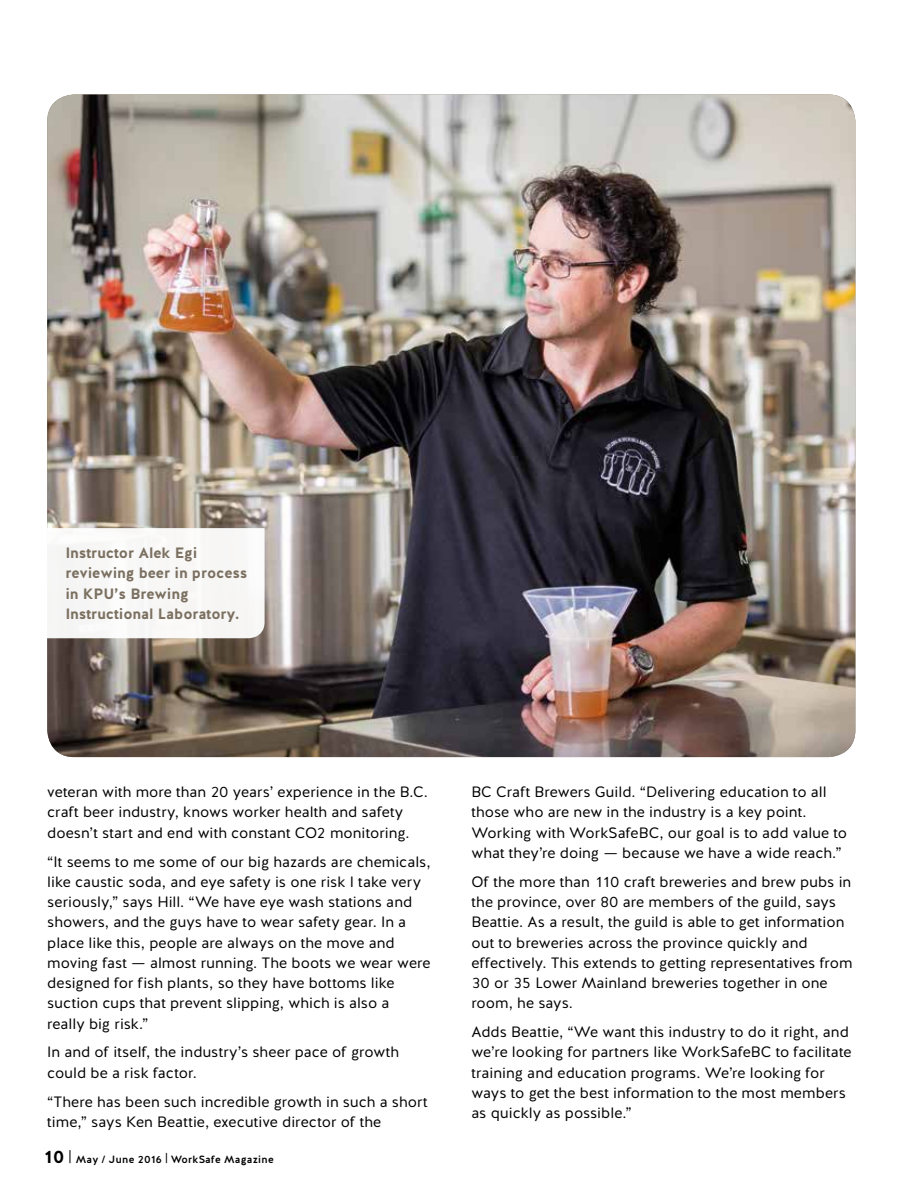
<style>
.page{position:relative;width:918px;height:1188px;background:#fff}
.page>*{position:absolute;margin:0;border:0;box-sizing:border-box;transform-origin:0 0}
.t1{font:18px "Work Safe BC Halis R Bold";color:#000}
.t2{font:15px/20.2px "Work Safe BC Halis R Book";color:#000}
.t3{font:15px/20.2px "Work Safe BC Halis R Bold";letter-spacing:-.01em;color:#7b7060}
.t4{font:10.5px "Work Safe BC Halis R Medium";letter-spacing:.025em;color:#000}
</style>
<div class="page">
<img style="left:47px;top:94px;width:808px;height:663px">
<div style="left:47px;top:528px;width:218px;height:110px;background:#f8f7f6"></div>
<svg style="left:69px;top:1150px;width:1px;height:13px"></svg>
<p class="t3" style="left:65px;top:543px;width:184px">Instructor Alek Egi reviewing beer in process in KPU’s Brewing<br>Instructional Laboratory.</p>
<p class="t2" style="left:47px;top:782px;width:382px">veteran with more than 20 years’ experience in the B.C. craft beer industry, knows worker health and safety doesn’t start and end with constant CO2 monitoring.</p>
<p class="t2" style="left:47px;top:852px;width:385px">“It seems to me some of our big hazards are chemicals, like caustic soda, and eye safety is one risk I take very seriously,” says Hill. “We have eye wash stations and showers, and the guys have to wear safety gear. In a place like this, people are always on the move and moving fast — almost running. The boots we wear were designed for fish plants, so they have bottoms like suction cups that prevent slipping, which is also a really big risk.”</p>
<p class="t2" style="left:47px;top:1042px;width:353px">In and of itself, the industry’s sheer pace of growth could be a risk factor.</p>
<p class="t2" style="left:47px;top:1092px;width:382px">“There has been such incredible growth in such a short time,” says Ken Beattie, executive director of the</p>
<p class="t1" style="left:43px;top:1145px;width:22px">10</p>
<p class="t4" style="left:76px;top:1153px;width:200px">May / June 2016 | WorkSafe Magazine</p>
<p class="t2" style="left:471px;top:782px;width:377px">BC Craft Brewers Guild. “Delivering education to all those who are new in the industry is a key point.<br>Working with WorkSafeBC, our goal is to add value to what they’re doing — because we have a wide reach.”</p>
<p class="t2" style="left:471px;top:872px;width:383px">Of the more than 110 craft breweries and brew pubs in the province, over 80 are members of the guild, says Beattie. As a result, the guild is able to get information out to breweries across the province quickly and effectively. This extends to getting representatives from 30 or 35 Lower Mainland breweries together in one room, he says.</p>
<p class="t2" style="left:471px;top:1022px;width:382px">Adds Beattie, “We want this industry to do it right, and we’re looking for partners like WorkSafeBC to facilitate training and education programs. We’re looking for ways to get the best information to the most members as quickly as possible.”</p>
</div>
